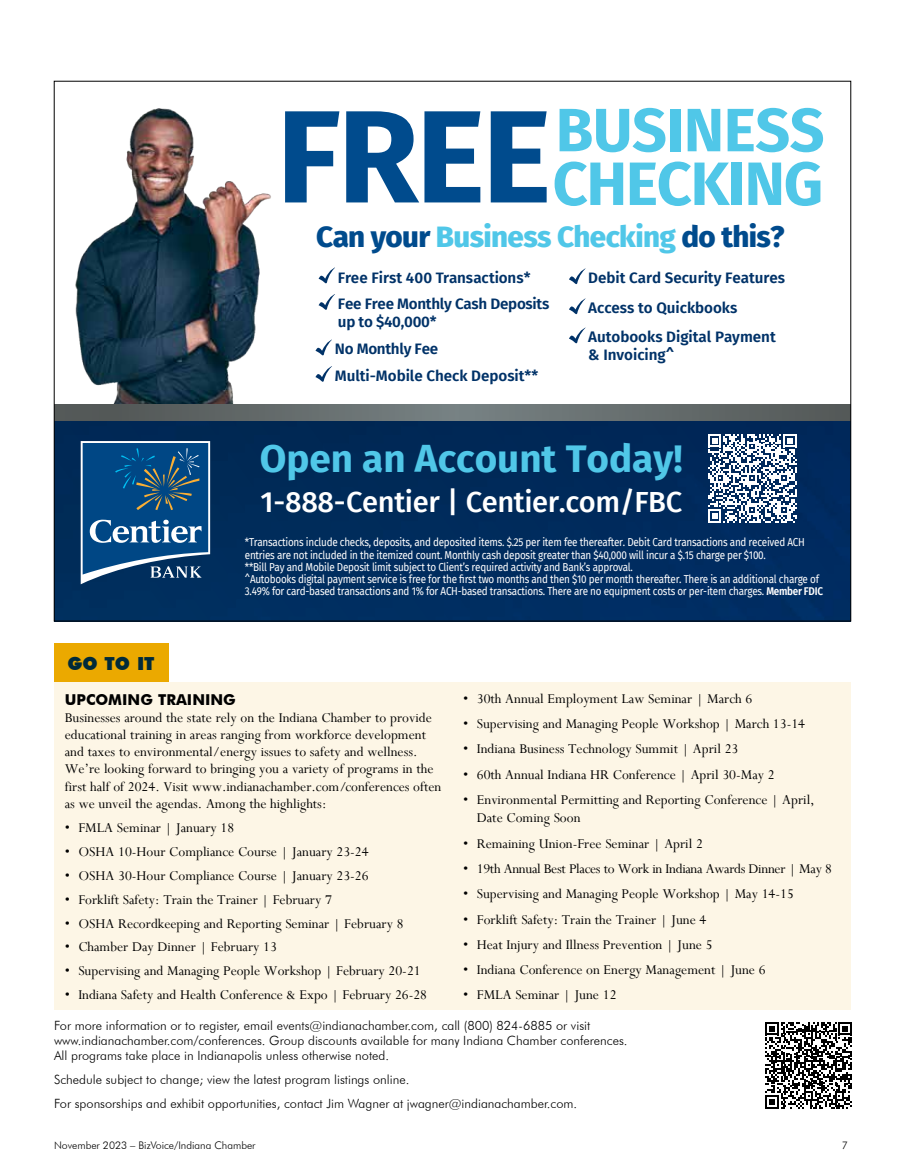
<style>
.page{position:relative;width:905px;height:1175px;background:#fff}
.page>*{position:absolute;margin:0;border:0;box-sizing:border-box;transform-origin:0 0}
.t1{font:700 61.2px/53.7px "Fira Sans";letter-spacing:-.015em;color:#50c7e8;text-align:right}
.t2{font:700 38.55px "Fira Sans";color:#50c7e8}
.t3{font:800 29.55px "Fira Sans";letter-spacing:-.02em;color:#50c7e8}
.t4{font:500 29.1px "Fira Sans";letter-spacing:-.015em;color:#fff}
.t5{font:900 18px "Futura BT";color:#002a3a}
.t6{font:600 15.15px/26.8px "Fira Sans";color:#003268}
.t7{font:600 15.15px/26.4px "Fira Sans";letter-spacing:-.02em;color:#003268}
.t8{font:15px/17.1px "Perpetua";color:#000}
.t9{font:15px "Perpetua";letter-spacing:-.02em;color:#000}
.t10{font:700 15px "Futura BT";color:#000}
.t11{font:300 12.75px/15px "Futura BT";color:#000}
.t12{font:11.25px/12.1px "Fira Sans";letter-spacing:-.025em;color:#fff;scale:.88 1}
.t13{font:300 10.5px "Futura BT";color:#000}
.s1{font-size:131.4px;color:#004b8d}
.s2{color:#004b8d}
.s3{font-weight:600}
</style>
<div class="page">
<div style="left:54px;top:643px;width:114px;height:40px;background:#eba900"></div>
<div style="left:54px;top:682px;width:796px;height:328px;background:#fdf6e6"></div>
<svg style="left:765px;top:1022px;width:86px;height:86px"></svg>
<img style="left:75px;top:108px;width:196px;height:296px">
<div style="left:54px;top:416px;width:796px;height:205px;background:#002b5c"></div>
<svg style="left:56px;top:404px;width:792px;height:17px;background:#636b6b"></svg>
<svg style="left:318px;top:267px;width:17px;height:16px"></svg>
<svg style="left:315px;top:339px;width:17px;height:16px"></svg>
<svg style="left:315px;top:366px;width:17px;height:16px"></svg>
<svg style="left:569px;top:268px;width:16px;height:16px"></svg>
<svg style="left:569px;top:298px;width:16px;height:16px"></svg>
<svg style="left:569px;top:327px;width:16px;height:16px"></svg>
<svg style="left:318px;top:294px;width:17px;height:16px"></svg>
<svg style="left:81px;top:441px;width:129px;height:143px;background:#275f8e"></svg>
<svg style="left:708px;top:434px;width:88px;height:88px"></svg>
<h1 class="t1" style="left:276px;top:99px;width:549px"><span class="s1">FREE</span>BUSINESS<br>CHECKING</h1>
<h3 class="t3" style="left:316px;top:211px;width:470px"><span class="s2">Can your</span> Business Checking <span class="s2">do this?</span></h3>
<p class="t7" style="left:338px;top:263px;width:213px">Free First 400 Transactions*<br>Fee Free Monthly Cash Deposits</p>
<p class="t6" style="left:335px;top:307px;width:205px">up to $40,000*<br>No Monthly Fee<br>Multi-Mobile Check Deposit**</p>
<p class="t6" style="left:588px;top:262px;width:198px;line-height:29.5px">Debit Card Security Features<br>Access to Quickbooks<br>Autobooks Digital Payment</p>
<p class="t6" style="left:588px;top:341px;width:87px">&amp; Invoicing^</p>
<h2 class="t2" style="left:260px;top:426px;width:424px">Open an Account Today!</h2>
<h3 class="t4" style="left:260px;top:479px;width:423px">1-888-Centier | Centier.com/FBC</h3>
<p class="t12" style="left:245px;top:536px;width:658px">*Transactions include checks, deposits, and deposited items. $.25 per item fee thereafter. Debit Card transactions and received ACH entries are not included in the itemized count. Monthly cash deposit greater than $40,000 will incur a $.15 charge per $100.<br>**Bill Pay and Mobile Deposit limit subject to Client’s required activity and Bank’s approval.<br>^Autobooks digital payment service is free for the first two months and then $10 per month thereafter. There is an additional charge of 3.49% for card-based transactions and 1% for ACH-based transactions. There are no equipment costs or per-item charges. <span class="s3">Member FDIC</span></p>
<p class="t5" style="left:68px;top:652px;width:89px">GO TO IT</p>
<p class="t10" style="left:65px;top:690px;width:173px">UPCOMING TRAINING</p>
<p class="t8" style="left:65px;top:708px;width:378px">Businesses around the state rely on the Indiana Chamber to provide educational training in areas ranging from workforce development and taxes to environmental/energy issues to safety and wellness.<br>We’re looking forward to bringing you a variety of programs in the first half of 2024. Visit www.indianachamber.com/conferences often as we unveil the agendas. Among the highlights:</p>
<p class="t8" style="left:65px;top:818px;width:171px">• FMLA Seminar | January 18</p>
<p class="t8" style="left:65px;top:842px;width:305px">• OSHA 10-Hour Compliance Course | January 23-24</p>
<p class="t8" style="left:65px;top:866px;width:305px">• OSHA 30-Hour Compliance Course | January 23-26</p>
<p class="t8" style="left:65px;top:890px;width:269px">• Forklift Safety: Train the Trainer | February 7</p>
<p class="t8" style="left:65px;top:914px;width:340px">• OSHA Recordkeeping and Reporting Seminar | February 8</p>
<p class="t8" style="left:65px;top:938px;width:214px">• Chamber Day Dinner | February 13</p>
<p class="t8" style="left:65px;top:962px;width:357px">• Supervising and Managing People Workshop | February 20-21</p>
<p class="t8" style="left:65px;top:986px;width:364px">• Indiana Safety and Health Conference &amp; Expo | February 26-28</p>
<p class="t8" style="left:463px;top:689px;width:290px">• 30th Annual Employment Law Seminar | March 6</p>
<p class="t8" style="left:463px;top:715px;width:343px">• Supervising and Managing People Workshop | March 13-14</p>
<p class="t8" style="left:463px;top:740px;width:276px">• Indiana Business Technology Summit | April 23</p>
<p class="t8" style="left:463px;top:765px;width:313px">• 60th Annual Indiana HR Conference | April 30-May 2</p>
<p class="t8" style="left:477px;top:790px;width:339px;line-height:18.5px;text-indent:-14px">• Environmental Permitting and Reporting Conference | April,<br>Date Coming Soon</p>
<p class="t8" style="left:463px;top:834px;width:241px">• Remaining Union-Free Seminar | April 2</p>
<p class="t9" style="left:463px;top:859px;width:370px">• 19th Annual Best Places to Work in Indiana Awards Dinner | May 8</p>
<p class="t8" style="left:463px;top:885px;width:332px">• Supervising and Managing People Workshop | May 14-15</p>
<p class="t8" style="left:463px;top:910px;width:245px">• Forklift Safety: Train the Trainer | June 4</p>
<p class="t8" style="left:463px;top:935px;width:251px">• Heat Injury and Illness Prevention | June 5</p>
<p class="t8" style="left:463px;top:961px;width:304px">• Indiana Conference on Energy Management | June 6</p>
<p class="t8" style="left:463px;top:986px;width:155px">• FMLA Seminar | June 12</p>
<p class="t11" style="left:54px;top:1018px;width:575px">For more information or to register, email events@indianachamber.com, call (800) 824-6885 or visit www.indianachamber.com/conferences. Group discounts available for many Indiana Chamber conferences.<br>All programs take place in Indianapolis unless otherwise noted.</p>
<p class="t11" style="left:54px;top:1067px;width:524px;line-height:24px">Schedule subject to change; view the latest program listings online.<br>For sponsorships and exhibit opportunities, contact Jim Wagner at jwagner@indianachamber.com.</p>
<p class="t13" style="left:54px;top:1139px;width:203px">November 2023 – BizVoice/Indiana Chamber</p>
<p class="t13" style="left:841px;top:1139px;width:8px">7</p>
</div>
